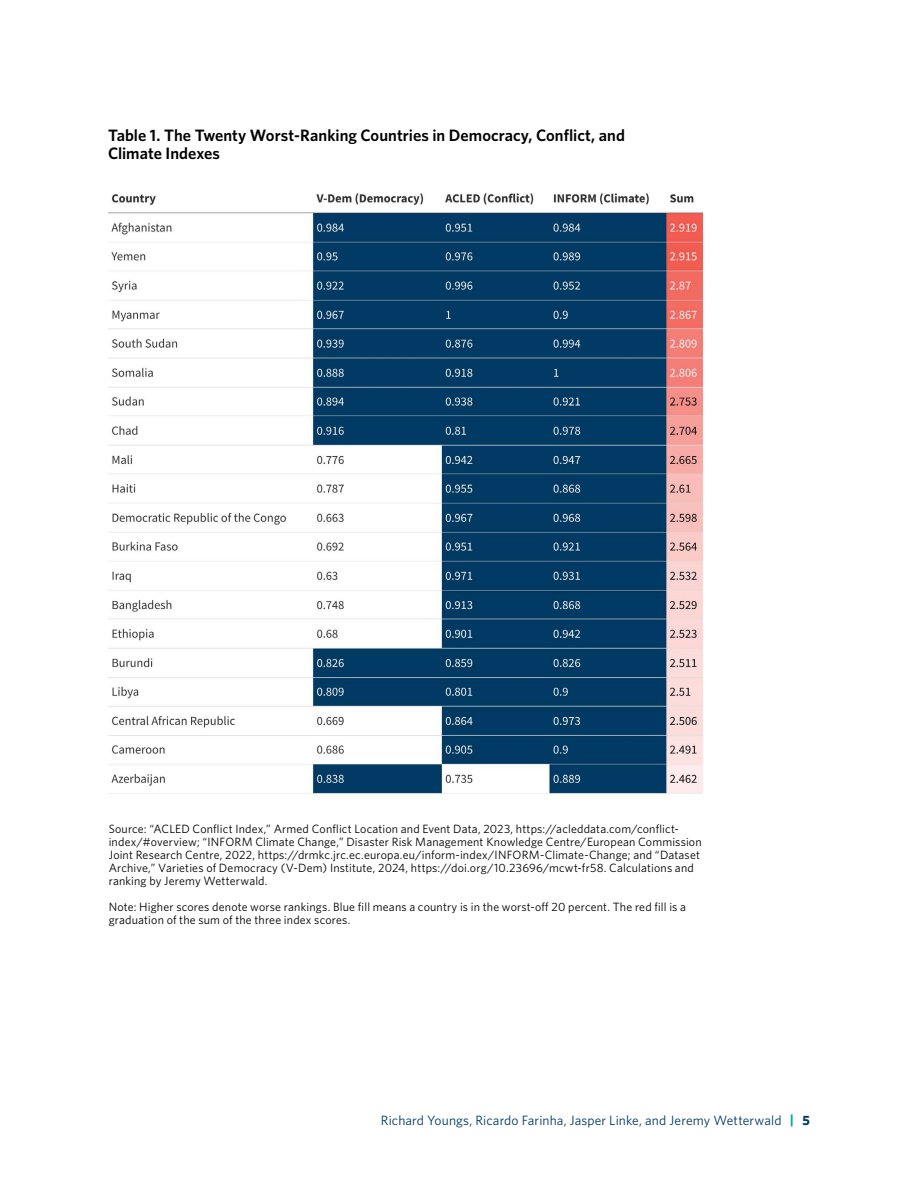
<style>
.page{position:relative;width:918px;height:1188px;background:#fff}
.page>*{position:absolute;margin:0;border:0;box-sizing:border-box;transform-origin:0 0}
.t1{font:600 16.5px/17.9px "Whitney";letter-spacing:.005em;color:#000}
.t2{font:13.5px "Whitney";letter-spacing:.01em;color:#003a63}
.t3{font:12px/12.9px "Whitney";letter-spacing:.015em;color:#000}
.s1{font-weight:700;color:#00a79e}
.s2{font-weight:700}
</style>
<div class="page">
<img style="left:108px;top:193px;width:595px;height:602px">
<h1 class="t1" style="left:108px;top:126px;width:518px">Table 1. The Twenty Worst-Ranking Countries in Democracy, Conflict, and<br>Climate Indexes</h1>
<p class="t3" style="left:109px;top:822px;width:594px">Source: “ACLED Conflict Index,” Armed Conflict Location and Event Data, 2023, https://acleddata.com/conflict&shy;index/#overview; “INFORM Climate Change,” Disaster Risk Management Knowledge Centre/European Commission Joint Research Centre, 2022, https://drmkc.jrc.ec.europa.eu/inform-index/INFORM-Climate-Change; and “Dataset Archive,” Varieties of Democracy (V-Dem) Institute, 2024, https://doi.org/10.23696/mcwt-fr58. Calculations and ranking by Jeremy Wetterwald.</p>
<p class="t3" style="left:109px;top:900px;width:579px">Note: Higher scores denote worse rankings. Blue fill means a country is in the worst-off 20 percent. The red fill is a graduation of the sum of the three index scores.</p>
<p class="t2" style="left:381px;top:1112px;width:431px">Richard Youngs, Ricardo Farinha, Jasper Linke, and Jeremy Wetterwald <span class="s1">|</span> <span class="s2">5</span></p>
</div>
